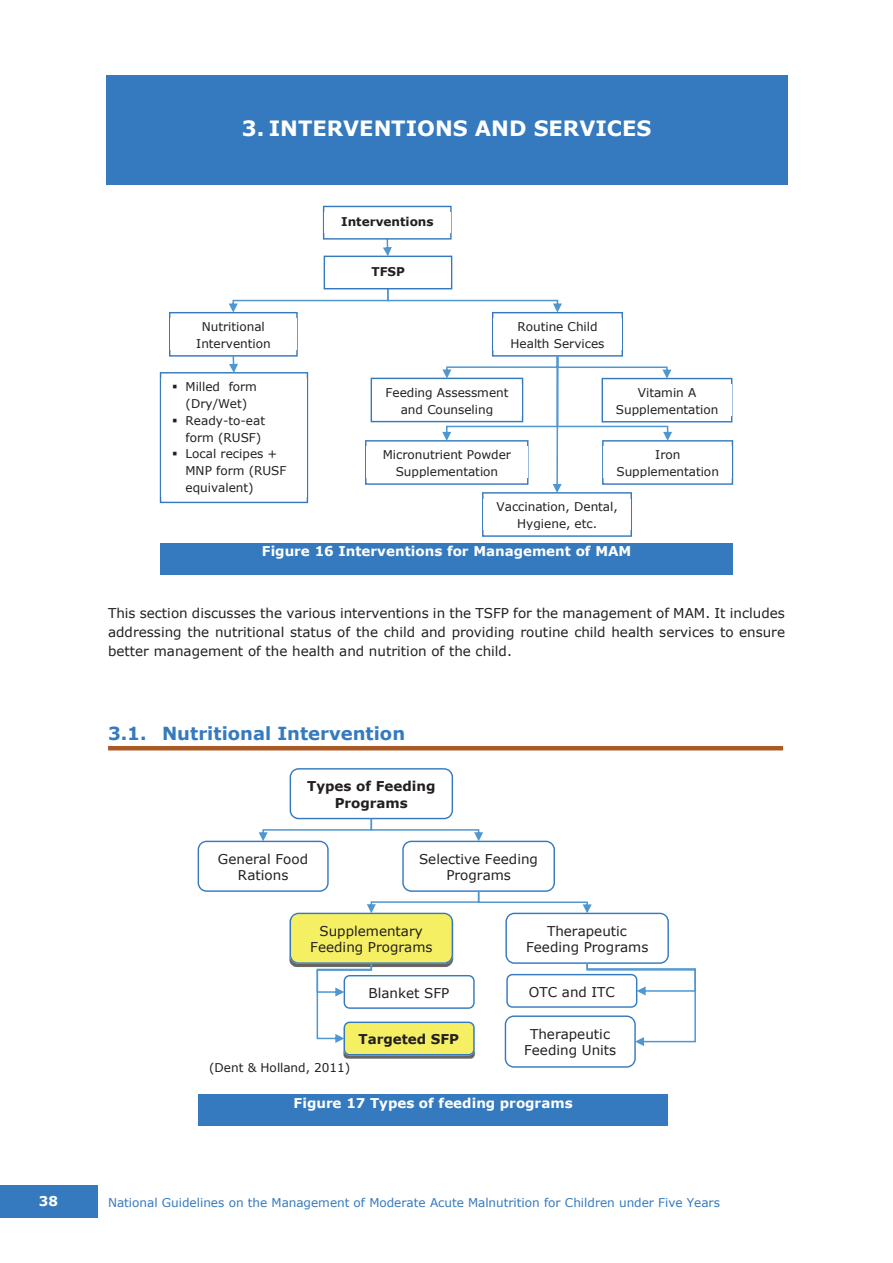
<style>
.page{position:relative;width:893px;height:1263px;background:#fff}
.page>*{position:absolute;margin:0;border:0;box-sizing:border-box;transform-origin:0 0}
.t1{font:700 21px "Verdana";color:#fff}
.t2{font:700 18px "Verdana";color:#357abf}
.t3{font:13.5px/16.4px "Verdana";color:#231f20;text-align:center}
.t4{font:700 13.5px "Verdana";color:#fff}
.t5{font:700 13.5px/16.4px "Verdana";color:#231f20;text-align:center}
.t6{font:12px/16.8px "Verdana";letter-spacing:-.005em;color:#231f20;text-align:center}
.t7{font:12px "Verdana";letter-spacing:-.005em;color:#357abf}
.t8{font:700 12px "Verdana";color:#231f20}
</style>
<div class="page">
<div style="left:0;top:1185px;width:97px;height:32px;background:#357abf"></div>
<div style="left:106px;top:76px;width:681px;height:39px;background:#357abf"></div>
<div style="left:106px;top:115px;width:681px;height:51px;background:#357abf"></div>
<div style="left:106px;top:166px;width:681px;height:19px;background:#357abf"></div>
<hr style="left:108px;top:746px;width:675px;height:4px;background:#ab5a25">
<div style="left:161px;top:543px;width:572px;height:31px;background:#357abf"></div>
<svg style="left:198px;top:768px;width:498px;height:300px"></svg>
<div style="left:198px;top:1094px;width:470px;height:32px;background:#357abf"></div>
<svg style="left:160px;top:206px;width:573px;height:331px"></svg>
<h1 class="t1" style="left:242px;top:115px;width:411px">3. INTERVENTIONS AND SERVICES</h1>
<p class="t8" style="left:341px;top:214px;width:94px">Interventions</p>
<p class="t8" style="left:371px;top:264px;width:35px">TFSP</p>
<p class="t6" style="left:196px;top:318px;width:76px">Nutritional<br>Intervention</p>
<p class="t6" style="left:511px;top:318px;width:95px">Routine Child<br>Health Services</p>
<p class="t6" style="left:186px;top:378px;width:102px;text-align:left">Milled form (Dry/Wet)<br>Ready-to-eat form (RUSF)<br>Local recipes +<br>MNP form (RUSF equivalent)</p>
<p class="t6" style="left:386px;top:384px;width:124px">Feeding Assessment and Counseling</p>
<p class="t6" style="left:616px;top:384px;width:104px">Vitamin A<br>Supplementation</p>
<p class="t6" style="left:383px;top:446px;width:130px">Micronutrient Powder<br>Supplementation</p>
<p class="t6" style="left:497px;top:498px;width:123px">Vaccination, Dental,<br>Hygiene, etc.</p>
<p class="t4" style="left:262px;top:543px;width:371px">Figure 16 Interventions for Management of MAM</p>
<p class="t6" style="left:616px;top:446px;width:104px">Iron<br>Supplementation</p>
<p class="t3" style="left:108px;top:603px;width:678px;line-height:18.9px;text-align:justify">This section discusses the various interventions in the TSFP for the management of MAM. It includes addressing the nutritional status of the child and providing routine child health services to ensure better management of the health and nutrition of the child.</p>
<h2 class="t2" style="left:108px;top:722px;width:299px">3.1. Nutritional Intervention</h2>
<p class="t5" style="left:307px;top:778px;width:130px">Types of Feeding<br>Programs</p>
<p class="t3" style="left:218px;top:850px;width:92px">General Food<br>Rations</p>
<p class="t3" style="left:419px;top:850px;width:120px">Selective Feeding<br>Programs</p>
<p class="t3" style="left:310px;top:922px;width:124px">Supplementary<br>Feeding Programs</p>
<p class="t3" style="left:526px;top:922px;width:124px">Therapeutic<br>Feeding Programs</p>
<p class="t3" style="left:369px;top:984px;width:82px">Blanket SFP</p>
<p class="t5" style="left:359px;top:1030px;width:102px">Targeted SFP</p>
<p class="t3" style="left:529px;top:983px;width:88px">OTC and ITC</p>
<p class="t3" style="left:524px;top:1025px;width:94px">Therapeutic<br>Feeding Units</p>
<p class="t4" style="left:294px;top:1094px;width:281px">Figure 17 Types of feeding programs</p>
<p class="t6" style="left:209px;top:1059px;width:143px">(Dent &amp; Holland, 2011)</p>
<p class="t4" style="left:39px;top:1193px;width:21px">38</p>
<p class="t7" style="left:108px;top:1195px;width:614px">National Guidelines on the Management of Moderate Acute Malnutrition for Children under Five Years</p>
</div>
